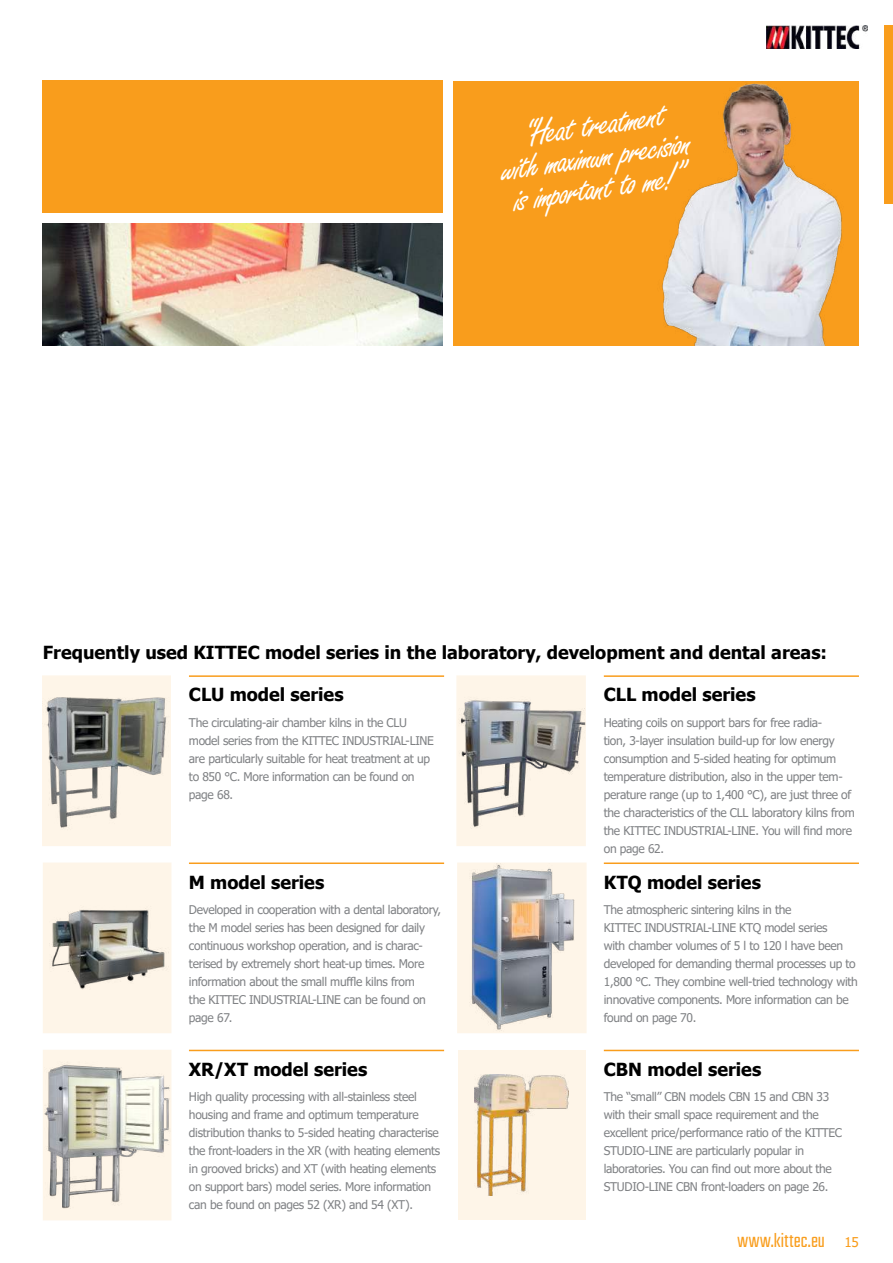
<style>
.page{position:relative;width:893px;height:1263px;background:#fff}
.page>*{position:absolute;margin:0;border:0;box-sizing:border-box;transform-origin:0 0}
.t1{font:39px/31.7px "Freestyle Script";color:#fff;text-align:center}
.t2{font:300 21px "Teko";letter-spacing:.015em;color:#f99d1c}
.t3{font:700 18px "Tahoma";color:#000}
.t4{font:12px/18px "Tahoma";letter-spacing:-.025em;color:#808285}
.s1{font-family:"Tahoma";font-weight:400;font-size:13.5px}
</style>
<div class="page">
<div style="left:453px;top:81px;width:406px;height:264px;background:#f99d1c"></div>
<div style="left:43px;top:81px;width:400px;height:132px;background:#f99d1c"></div>
<img style="left:42px;top:224px;width:401px;height:121px">
<img style="left:767px;top:25px;width:101px;height:24px">
<div style="left:884px;top:26px;width:9px;height:178px;background:#f99d1c"></div>
<img style="left:662px;top:83px;width:180px;height:262px">
<div style="left:42px;top:675px;width:129px;height:171px;background:#fef5e8"></div>
<div style="left:456px;top:675px;width:130px;height:171px;background:#fef5e8"></div>
<div style="left:457px;top:862px;width:130px;height:171px;background:#fef5e8"></div>
<div style="left:43px;top:862px;width:128px;height:171px;background:#fef5e8"></div>
<div style="left:43px;top:1050px;width:128px;height:170px;background:#fef5e8"></div>
<hr style="left:604px;top:675px;width:255px;height:2px;background:#f99d1c">
<hr style="left:604px;top:862px;width:255px;height:2px;background:#f99d1c">
<hr style="left:189px;top:675px;width:255px;height:2px;background:#f99d1c">
<hr style="left:189px;top:862px;width:255px;height:2px;background:#f99d1c">
<hr style="left:189px;top:1050px;width:255px;height:1px;background:#f99d1c">
<img style="left:43px;top:691px;width:127px;height:139px">
<img style="left:456px;top:685px;width:130px;height:143px">
<img style="left:469px;top:863px;width:106px;height:169px">
<img style="left:44px;top:900px;width:127px;height:96px">
<img style="left:44px;top:1061px;width:127px;height:148px">
<div style="left:458px;top:1050px;width:128px;height:170px;background:#fef5e8"></div>
<hr style="left:604px;top:1050px;width:255px;height:1px;background:#f99d1c">
<img style="left:475px;top:1074px;width:94px;height:122px">
<h1 class="t1" style="left:494px;top:124px;width:194px;rotate:-8deg">“Heat treatment<br>with maximum precision is important to me!”</h1>
<h3 class="t3" style="left:43px;top:640px;width:786px">Frequently used KITTEC model series in the laboratory, development and dental areas:</h3>
<h3 class="t3" style="left:189px;top:682px;width:156px">CLU model series</h3>
<p class="t4" style="left:189px;top:714px;width:246px">The circulating-air chamber kilns in the CLU model series from the KITTEC INDUSTRIAL-LINE are particularly suitable for heat treatment at up to 850 °C. More information can be found on page 68.</p>
<h3 class="t3" style="left:189px;top:869px;width:137px">M model series</h3>
<p class="t4" style="left:189px;top:901px;width:254px">Developed in cooperation with a dental laboratory, the M model series has been designed for daily continuous workshop operation, and is charac&shy;terised by extremely short heat-up times. More information about the small muffle kilns from<br>the KITTEC INDUSTRIAL-LINE can be found on page 67.</p>
<h3 class="t3" style="left:189px;top:1057px;width:180px">XR/XT model series</h3>
<p class="t4" style="left:189px;top:1088px;width:253px">High quality processing with all-stainless steel housing and frame and optimum temperature distribution thanks to 5-sided heating characterise the front-loaders in the XR (with heating elements in grooved bricks) and XT (with heating elements on support bars) model series. More information can be found on pages 52 (XR) and 54 (XT).</p>
<h3 class="t3" style="left:604px;top:682px;width:153px">CLL model series</h3>
<p class="t4" style="left:604px;top:714px;width:252px">Heating coils on support bars for free radia-<br>tion, 3-layer insulation build-up for low energy consumption and 5-sided heating for optimum temperature distribution, also in the upper tem&shy;perature range (up to 1,400 °C), are just three of the characteristics of the CLL laboratory kilns from the KITTEC INDUSTRIAL-LINE. You will find more on page 62.</p>
<h3 class="t3" style="left:604px;top:869px;width:159px">KTQ model series</h3>
<p class="t4" style="left:604px;top:901px;width:256px">The atmospheric sintering kilns in the<br>KITTEC INDUSTRIAL-LINE KTQ model series<br>with chamber volumes of 5 l to 120 l have been developed for demanding thermal processes up to 1,800 °C. They combine well-tried technology with innovative components. More information can be found on page 70.</p>
<h3 class="t3" style="left:604px;top:1057px;width:159px">CBN model series</h3>
<p class="t4" style="left:604px;top:1088px;width:240px">The “small” CBN models CBN 15 and CBN 33 with their small space requirement and the excellent price/performance ratio of the KITTEC STUDIO-LINE are particularly popular in laboratories. You can find out more about the STUDIO-LINE CBN front-loaders on page 26.</p>
<h2 class="t2" style="left:737px;top:1229px;width:123px">www.kittec.eu <span class="s1">15</span></h2>
</div>
